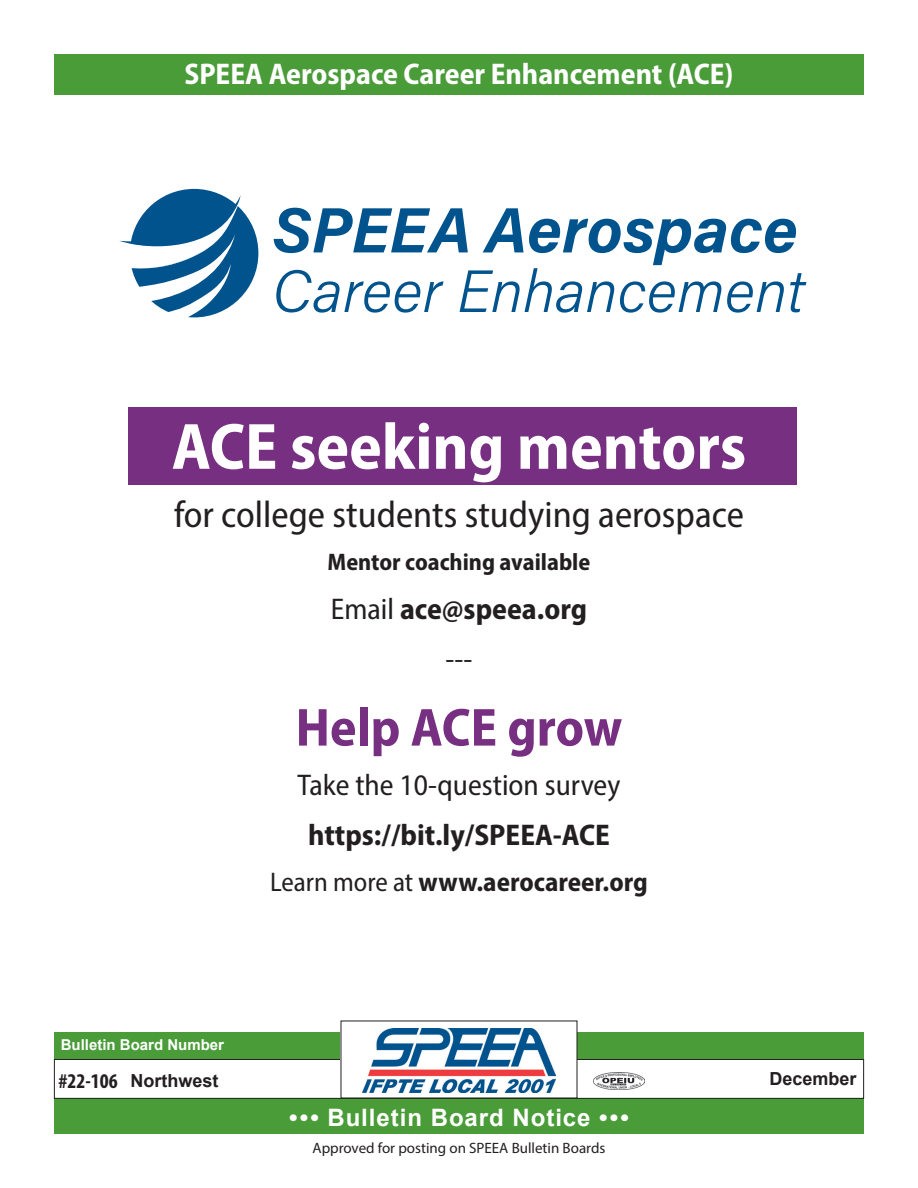
<style>
.page{position:relative;width:918px;height:1188px;background:#fff}
.page>*{position:absolute;margin:0;border:0;box-sizing:border-box;transform-origin:0 0}
.t1{font:700 semi-condensed 66px "Myriad Pro";color:#fff}
.t2{font:700 semi-condensed 54px "Myriad Pro";color:#772f81}
.t3{font:semi-condensed 37.5px "Myriad Pro";color:#231f20}
.t4{font:700 semi-condensed 30px "Myriad Pro";color:#231f20}
.t5{font:700 semi-condensed 30px "Myriad Pro";color:#fff}
.t6{font:semi-condensed 30px "Myriad Pro";color:#231f20}
.t7{font:700 semi-condensed 27px "Myriad Pro";color:#231f20}
.t8{font:700 24px "Arial";letter-spacing:.04em;color:#fff}
.t9{font:700 semi-condensed 24px "Myriad Pro";color:#231f20}
.t10{font:700 condensed 21px "Myriad Pro";color:#231f20}
.t11{font:700 18px "Arial";color:#231f20}
.t12{font:15px "Myriad Pro";color:#231f20}
.t13{font:700 15px "Arial";color:#fff}
.s1{font-weight:400}
</style>
<div class="page">
<div style="left:54px;top:1033px;width:810px;height:101px;background:#4a9c39"></div>
<div style="left:54px;top:1059px;width:810px;height:39px;background:#fff"></div>
<div style="left:54px;top:1059px;width:810px;height:40px;border:1px solid #231f20"></div>
<div style="left:54px;top:54px;width:810px;height:40px;background:#4a9c39"></div>
<img style="left:594px;top:1073px;width:50px;height:17px">
<div style="left:341px;top:1021px;width:236px;height:77px;background:#fff"></div>
<img style="left:363px;top:1028px;width:192px;height:64px">
<div style="left:129px;top:407px;width:668px;height:78px;background:#772f81"></div>
<svg style="left:274px;top:208px;width:532px;height:105px"></svg>
<div style="left:130px;top:189px;width:128px;height:128px;background:#00538d;border-radius:50%"></div>
<svg style="left:119px;top:188px;width:127px;height:130px"></svg>
<p class="t5" style="left:184px;top:55px;width:551px">SPEEA Aerospace Career Enhancement (ACE)</p>
<p class="t1" style="left:172px;top:404px;width:576px">ACE seeking mentors</p>
<p class="t3" style="left:174px;top:491px;width:571px">for college students studying aerospace</p>
<p class="t9" style="left:328px;top:546px;width:264px">Mentor coaching available</p>
<p class="t4" style="left:331px;top:590px;width:258px"><span class="s1">Email</span> ace@speea.org</p>
<p class="t6" style="left:446px;top:640px;width:28px">---</p>
<p class="t2" style="left:296px;top:693px;width:328px">Help ACE grow</p>
<p class="t6" style="left:298px;top:767px;width:324px">Take the 10-question survey</p>
<p class="t4" style="left:308px;top:815px;width:303px">https://bit.ly/SPEEA-ACE</p>
<p class="t7" style="left:270px;top:864px;width:379px"><span class="s1">Learn more at</span> www.aerocareer.org</p>
<p class="t13" style="left:61px;top:1035px;width:165px">Bulletin Board Number</p>
<p class="t11" style="left:130px;top:1068px;width:90px">Northwest</p>
<p class="t10" style="left:59px;top:1067px;width:61px">#22-106</p>
<p class="t11" style="left:769px;top:1066px;width:89px">December</p>
<p class="t8" style="left:289px;top:1101px;width:341px">••• Bulletin Board Notice •••</p>
<p class="t12" style="left:313px;top:1138px;width:294px">Approved for posting on SPEEA Bulletin Boards</p>
</div>
